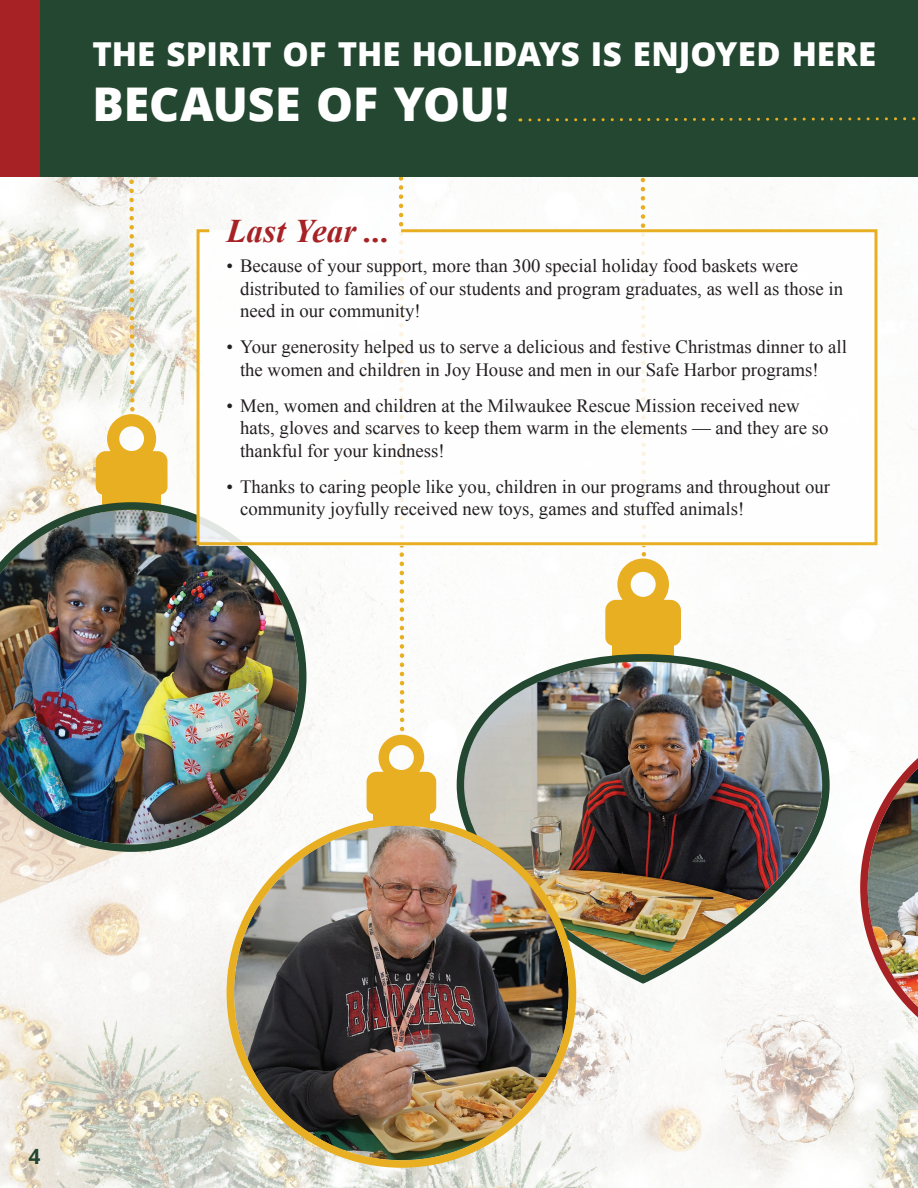
<style>
.page{position:relative;width:918px;height:1188px;background:#fff}
.page>*{position:absolute;margin:0;border:0;box-sizing:border-box;transform-origin:0 0}
.t1{font:800 46.5px "Open Sans";letter-spacing:-.005em;color:#fff}
.t2{font:800 33px "Open Sans";color:#fff}
.t3{font:italic 700 33px "Times New Roman";letter-spacing:.005em;color:#a72225}
.t4{font:700 21px "Open Sans";color:#234730}
.t5{font:18.75px/22.5px "Times New Roman";color:#231f20}
</style>
<div class="page">
<img style="left:0;top:177px;width:918px;height:1011px">
<div style="left:612px;top:629px;width:62px;height:61px;background:#e7af21"></div>
<img style="left:453px;top:650px;width:380px;height:340px">
<img style="left:860px;top:713px;width:58px;height:350px">
<div style="left:103px;top:479px;width:58px;height:58px;background:#e7af21"></div>
<svg style="left:96px;top:177px;width:72px;height:318px"></svg>
<img style="left:0;top:502px;width:306px;height:350px">
<div style="left:373px;top:799px;width:57px;height:56px;background:#e7af21"></div>
<svg style="left:367px;top:177px;width:69px;height:637px"></svg>
<img style="left:234px;top:826px;width:335px;height:334px;border-radius:167px">
<div style="left:227px;top:818px;width:349px;height:350px;border:8px solid #e7af21;border-radius:50%"></div>
<svg style="left:195px;top:228px;width:325px;height:319px"></svg>
<div style="left:0;top:0;width:40px;height:177px;background:#a72225"></div>
<div style="left:40px;top:0;width:878px;height:177px;background:#234730"></div>
<svg style="left:520px;top:117px;width:398px;height:529px"></svg>
<h2 class="t2" style="left:93px;top:29px;width:785px">THE SPIRIT OF THE HOLIDAYS IS ENJOYED HERE</h2>
<h1 class="t1" style="left:93px;top:69px;width:418px">BECAUSE OF YOU!</h1>
<h2 class="t3" style="left:227px;top:208px;width:165px">Last Year ...</h2>
<p class="t5" style="left:240px;top:254px;width:605px;text-indent:-14px">• Because of your support, more than 300 special holiday food baskets were distributed to families of our students and program graduates, as well as those in need in our community!</p>
<p class="t5" style="left:240px;top:335px;width:608px;text-indent:-14px">• Your generosity helped us to serve a delicious and festive Christmas dinner to all the women and children in Joy House and men in our Safe Harbor programs!</p>
<p class="t5" style="left:240px;top:394px;width:590px;text-indent:-14px">• Men, women and children at the Milwaukee Rescue Mission received new hats, gloves and scarves to keep them warm in the elements — and they are so thankful for your kindness!</p>
<p class="t5" style="left:240px;top:475px;width:592px;text-indent:-14px">• Thanks to caring people like you, children in our programs and throughout our community joyfully received new toys, games and stuffed animals!</p>
<p class="t4" style="left:29px;top:1141px;width:13px">4</p>
</div>
